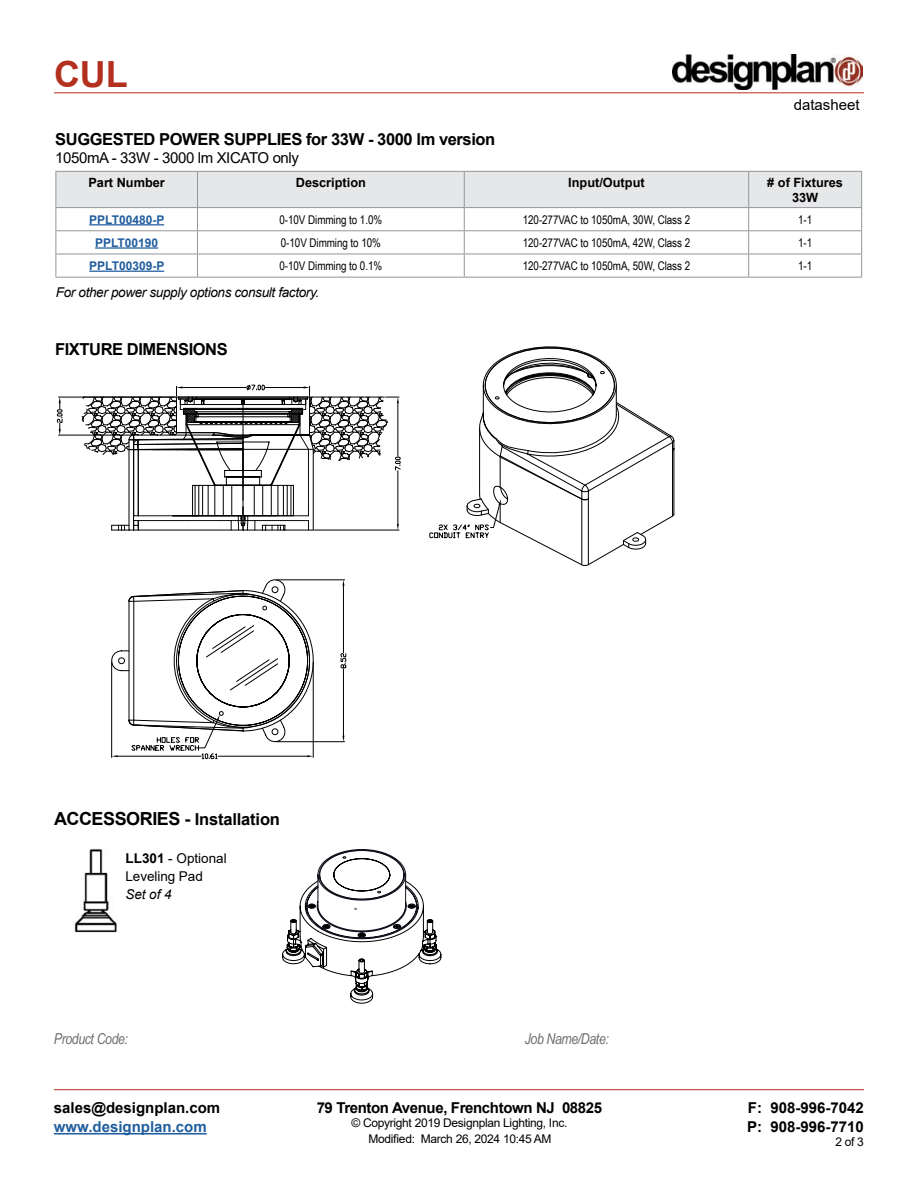
<style>
.page{position:relative;width:918px;height:1188px;background:#fff}
.page>*{position:absolute;margin:0;border:0;box-sizing:border-box;transform-origin:0 0}
.t1{font:700 36px "Arial";color:#b32f1e}
.t2{font:700 18px "Arial";letter-spacing:-.025em;color:#000}
.t3{font:700 16.5px "Arial";letter-spacing:-.025em;color:#000}
.t4{font:700 15px/19.5px "Arial";color:#000}
.t5{font:700 15px "Arial";letter-spacing:-.025em;color:#000}
.t6{font:15px "Arial";letter-spacing:-.025em;color:#000}
.t7{font:italic 15px "Arial Narrow";letter-spacing:-.025em;color:#6d6e71}
.t8{font:700 15px "Arial";color:#215e9e}
.t9{font:15px "Arial";color:#000}
.t10{font:italic 13.5px "Arial";letter-spacing:-.025em;color:#000}
.t11{font:13.5px/18px "Arial";letter-spacing:-.005em;color:#000}
.t12{font:700 12.75px/15px "Arial";color:#000;text-align:center}
.t13{font:12px "Arial Narrow";letter-spacing:-.005em;color:#000}
.t14{font:12px "Arial";letter-spacing:-.025em;color:#000}
.t15{font:700 12px "Arial";color:#215e9e}
.s1{font-size:16.5px}
.s2{font-weight:700}
</style>
<div class="page">
<hr style="left:54px;top:93px;width:810px;height:1px;background:#b32f1e">
<hr style="left:54px;top:1089px;width:810px;height:1px;background:#b32f1e">
<hr style="left:54px;top:1133px;width:153px;height:2px;background:#215e9e">
<img style="left:673px;top:55px;width:190px;height:35px">
<svg style="left:111px;top:691px;width:234px;height:69px"></svg>
<svg style="left:131px;top:691px;width:179px;height:62px"></svg>
<svg style="left:482px;top:346px;width:193px;height:220px"></svg>
<svg style="left:111px;top:396px;width:389px;height:295px"></svg>
<svg style="left:57px;top:384px;width:344px;height:147px"></svg>
<hr style="left:198px;top:277px;width:266px;height:1px;background:#939598">
<hr style="left:464px;top:277px;width:285px;height:1px;background:#939598">
<hr style="left:56px;top:277px;width:142px;height:1px;background:#939598">
<svg style="left:56px;top:171px;width:806px;height:106px"></svg>
<hr style="left:749px;top:277px;width:113px;height:1px;background:#939598">
<hr style="left:89px;top:224px;width:75px;height:1px;background:#215e9e">
<hr style="left:95px;top:247px;width:63px;height:2px;background:#215e9e">
<hr style="left:89px;top:271px;width:75px;height:1px;background:#215e9e">
<img style="left:74px;top:848px;width:43px;height:85px">
<svg style="left:282px;top:849px;width:159px;height:155px"></svg>
<h1 class="t1" style="left:54px;top:49px;width:75px">CUL</h1>
<p class="t9" style="left:794px;top:95px;width:67px">datasheet</p>
<h3 class="t3" style="left:55px;top:128px;width:442px">SUGGESTED POWER SUPPLIES for 33W - 3000 lm version</h3>
<p class="t6" style="left:55px;top:148px;width:245px">1050mA - 33W - 3000 lm XICATO only</p>
<p class="t12" style="left:88px;top:175px;width:78px">Part Number</p>
<p class="t12" style="left:296px;top:175px;width:72px">Description</p>
<p class="t12" style="left:568px;top:175px;width:78px">Input/Output</p>
<p class="t12" style="left:767px;top:175px;width:77px"># of Fixtures<br>33W</p>
<p class="t15" style="left:89px;top:211px;width:77px">PPLT00480-P</p>
<p class="t13" style="left:280px;top:211px;width:104px">0-10V Dimming to 1.0%</p>
<p class="t13" style="left:523px;top:211px;width:169px">120-277VAC to 1050mA, 30W, Class 2</p>
<p class="t13" style="left:798px;top:211px;width:16px">1-1</p>
<p class="t15" style="left:95px;top:234px;width:65px">PPLT00190</p>
<p class="t13" style="left:281px;top:234px;width:102px">0-10V Dimming to 10%</p>
<p class="t13" style="left:523px;top:234px;width:169px">120-277VAC to 1050mA, 42W, Class 2</p>
<p class="t13" style="left:798px;top:234px;width:16px">1-1</p>
<p class="t15" style="left:89px;top:257px;width:77px">PPLT00309-P</p>
<p class="t13" style="left:280px;top:257px;width:104px">0-10V Dimming to 0.1%</p>
<p class="t13" style="left:523px;top:257px;width:169px">120-277VAC to 1050mA, 50W, Class 2</p>
<p class="t13" style="left:798px;top:257px;width:16px">1-1</p>
<p class="t10" style="left:56px;top:283px;width:265px">For other power supply options consult factory.</p>
<h3 class="t3" style="left:55px;top:338px;width:174px">FIXTURE DIMENSIONS</h3>
<h2 class="t2" style="left:54px;top:806px;width:228px">ACCESSORIES - <span class="s1">Installation</span></h2>
<p class="t11" style="left:126px;top:850px;width:103px"><span class="s2">LL301</span> - Optional<br>Leveling Pad</p>
<p class="t10" style="left:126px;top:886px;width:48px">Set of 4</p>
<p class="t7" style="left:54px;top:1028px;width:76px">Product Code:</p>
<p class="t7" style="left:525px;top:1029px;width:85px">Job Name/Date:</p>
<p class="t4" style="left:54px;top:1098px;width:168px">sales@designplan.com</p>
<p class="t8" style="left:54px;top:1116px;width:154px">www.designplan.com</p>
<p class="t5" style="left:317px;top:1097px;width:287px">79 Trenton Avenue, Frenchtown NJ 08825</p>
<p class="t14" style="left:351px;top:1115px;width:217px">© Copyright 2019 Designplan Lighting, Inc.</p>
<p class="t4" style="left:747px;top:1098px;width:118px">F: 908-996-7042<br>P: 908-996-7710</p>
<p class="t14" style="left:368px;top:1130px;width:185px">Modified: March 26, 2024 10:45 AM</p>
<p class="t14" style="left:835px;top:1133px;width:30px">2 of 3</p>
</div>
